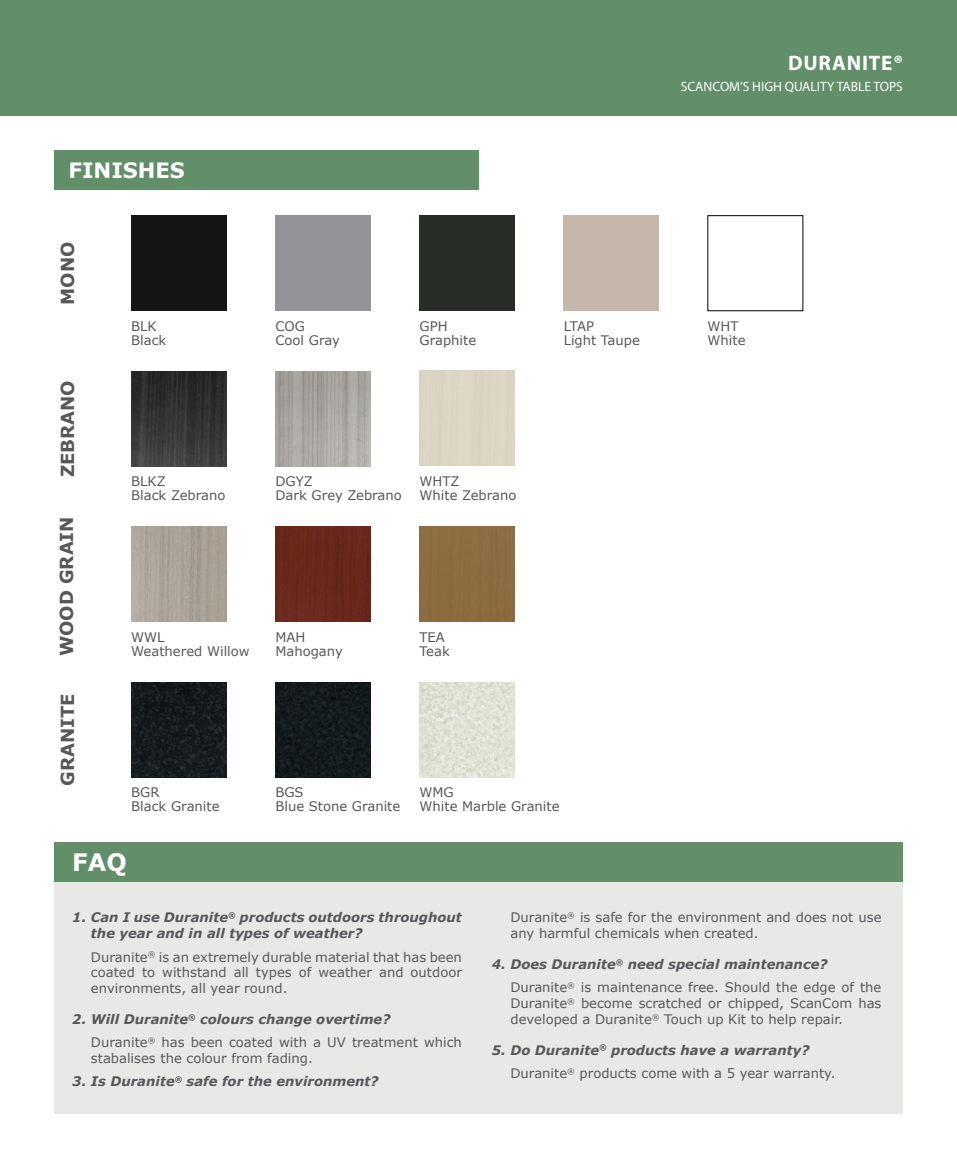
<style>
.page{position:relative;width:957px;height:1170px;background:#fff}
.page>*{position:absolute;margin:0;border:0;box-sizing:border-box;transform-origin:0 0}
.t1{font:700 24px "Verdana";color:#fff}
.t2{font:700 21px "Myriad Pro";letter-spacing:.04em;color:#fff}
.t3{font:700 21px "Verdana";color:#fff}
.t4{font:700 18px "Verdana";color:#57585a}
.t5{font:13.5px "Myriad Pro";color:#fff}
.t6{font:13.2px/15.8px "Verdana";color:#57585a;text-align:justify}
.t7{font:italic 700 13.2px/15.8px "Verdana";color:#57585a}
</style>
<div class="page">
<div style="left:54px;top:881px;width:849px;height:232px;background:#e8e9e7"></div>
<div style="left:54px;top:150px;width:424px;height:40px;background:#628e6a"></div>
<div style="left:54px;top:842px;width:849px;height:39px;background:#628e6a"></div>
<div style="left:0;top:0;width:957px;height:115px;background:#628e6a"></div>
<div style="left:131px;top:216px;width:95px;height:95px;background:#151515"></div>
<img style="left:131px;top:526px;width:95px;height:95px">
<img style="left:131px;top:371px;width:95px;height:95px">
<img style="left:131px;top:682px;width:95px;height:95px">
<div style="left:275px;top:216px;width:95px;height:95px;background:#939498"></div>
<div style="left:275px;top:526px;width:95px;height:95px;background:#69271a"></div>
<img style="left:275px;top:371px;width:95px;height:95px">
<img style="left:275px;top:682px;width:95px;height:95px">
<div style="left:419px;top:216px;width:95px;height:95px;background:#282d27"></div>
<div style="left:419px;top:526px;width:95px;height:95px;background:#8d6c41"></div>
<img style="left:419px;top:682px;width:95px;height:95px">
<div style="left:564px;top:216px;width:95px;height:95px;background:#c5b7aa"></div>
<p class="t3" style="left:68px;top:157px;width:118px">FINISHES</p>
<p class="t4" style="left:56px;top:305px;width:64px;rotate:-90deg">MONO</p>
<p class="t4" style="left:56px;top:477px;width:99px;rotate:-90deg">ZEBRANO</p>
<p class="t4" style="left:55px;top:656px;width:141px;rotate:-90deg">WOOD GRAIN</p>
<p class="t4" style="left:56px;top:786px;width:94px;rotate:-90deg">GRANITE</p>
<p class="t6" style="left:131px;top:317px;width:27px">BLK</p>
<p class="t6" style="left:131px;top:332px;width:37px">Black</p>
<p class="t6" style="left:131px;top:473px;width:36px">BLKZ</p>
<p class="t6" style="left:131px;top:487px;width:96px">Black Zebrano</p>
<p class="t6" style="left:131px;top:628px;width:35px">WWL</p>
<p class="t6" style="left:131px;top:642px;width:120px">Weathered Willow</p>
<p class="t6" style="left:131px;top:784px;width:30px">BGR</p>
<p class="t6" style="left:131px;top:798px;width:90px">Black Granite</p>
<p class="t1" style="left:72px;top:847px;width:56px">FAQ</p>
<p class="t6" style="left:275px;top:317px;width:31px">COG</p>
<p class="t6" style="left:275px;top:332px;width:66px">Cool Gray</p>
<p class="t6" style="left:419px;top:317px;width:30px">GPH</p>
<p class="t6" style="left:419px;top:332px;width:58px">Graphite</p>
<p class="t6" style="left:564px;top:317px;width:32px">LTAP</p>
<p class="t6" style="left:564px;top:332px;width:78px">Light Taupe</p>
<p class="t6" style="left:275px;top:473px;width:39px">DGYZ</p>
<p class="t6" style="left:275px;top:487px;width:128px">Dark Grey Zebrano</p>
<p class="t6" style="left:419px;top:472px;width:42px">WHTZ</p>
<p class="t6" style="left:419px;top:487px;width:98px">White Zebrano</p>
<p class="t6" style="left:275px;top:628px;width:31px">MAH</p>
<p class="t6" style="left:275px;top:642px;width:69px">Mahogany</p>
<p class="t6" style="left:419px;top:628px;width:27px">TEA</p>
<p class="t6" style="left:419px;top:642px;width:32px">Teak</p>
<p class="t6" style="left:275px;top:784px;width:30px">BGS</p>
<p class="t6" style="left:275px;top:798px;width:126px">Blue Stone Granite</p>
<p class="t6" style="left:419px;top:784px;width:36px">WMG</p>
<p class="t6" style="left:419px;top:798px;width:142px">White Marble Granite</p>
<p class="t2" style="left:788px;top:49px;width:116px">DURANITE®</p>
<p class="t5" style="left:681px;top:78px;width:224px">SCANCOM’S HIGH QUALITY TABLE TOPS</p>
<p class="t6" style="left:707px;top:317px;width:33px">WHT</p>
<p class="t6" style="left:707px;top:332px;width:39px">White</p>
<p class="t7" style="left:91px;top:909px;width:372px;text-indent:-19px">1. Can I use Duranite<sup>®</sup> products outdoors throughout the year and in all types of weather?</p>
<p class="t6" style="left:91px;top:948px;width:372px">Duranite<sup>®</sup> is an extremely durable material that has been coated to withstand all types of weather and outdoor environments, all year round.</p>
<p class="t7" style="left:72px;top:1010px;width:320px">2. Will Duranite<sup>®</sup> colours change overtime?</p>
<p class="t6" style="left:91px;top:1033px;width:372px">Duranite<sup>®</sup> has been coated with a UV treatment which stabalises the colour from fading.</p>
<p class="t7" style="left:72px;top:1073px;width:308px">3. Is Duranite<sup>®</sup> safe for the environment?</p>
<p class="t6" style="left:510px;top:909px;width:372px">Duranite<sup>®</sup> is safe for the environment and does not use any harmful chemicals when created.</p>
<p class="t7" style="left:492px;top:955px;width:337px">4. Does Duranite<sup>®</sup> need special maintenance?</p>
<p class="t6" style="left:510px;top:979px;width:372px">Duranite<sup>®</sup> is maintenance free. Should the edge of the Duranite<sup>®</sup> become scratched or chipped, ScanCom has developed a Duranite<sup>®</sup> Touch up Kit to help repair.</p>
<p class="t7" style="left:492px;top:1041px;width:319px">5. Do Duranite<sup>®</sup> products have a warranty?</p>
<p class="t6" style="left:510px;top:1064px;width:327px">Duranite<sup>®</sup> products come with a 5 year warranty.</p>
</div>
